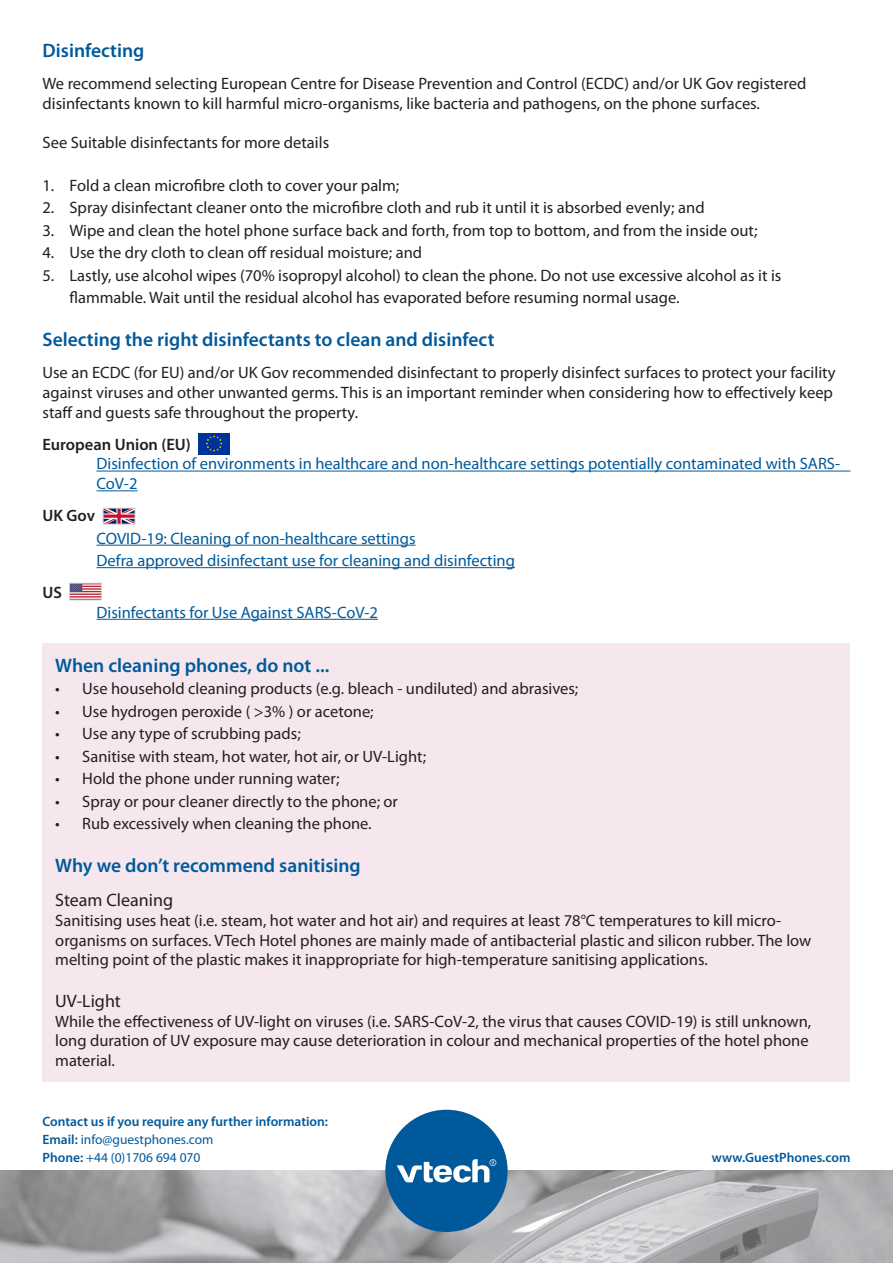
<style>
.page{position:relative;width:893px;height:1263px;background:#fff}
.page>*{position:absolute;margin:0;border:0;box-sizing:border-box;transform-origin:0 0}
.t1{font:600 19.5px "Myriad Pro";color:#00599b}
.t2{font:18px "Myriad Pro";color:#231f20}
.t3{font:16.5px/19.8px "Myriad Pro";color:#231f20}
.t4{font:16.5px/19.8px "Myriad Pro";color:#00599b}
.t5{font:600 16.5px "Myriad Pro";color:#231f20}
.t6{font:600 13.5px "Myriad Pro";color:#00599b}
.t7{font:13.5px "Myriad Pro";color:#00599b}
.s1{font-weight:600}
</style>
<div class="page">
<hr style="left:97px;top:471px;width:753px;height:1px;background:#00599b">
<hr style="left:97px;top:490px;width:40px;height:1px;background:#00599b">
<hr style="left:97px;top:545px;width:319px;height:1px;background:#00599b">
<hr style="left:97px;top:567px;width:418px;height:1px;background:#00599b">
<hr style="left:97px;top:619px;width:281px;height:1px;background:#00599b">
<img style="left:0;top:1171px;width:893px;height:92px">
<div style="left:385px;top:1110px;width:123px;height:122px;background:#00599b;border-radius:50%"></div>
<svg style="left:397px;top:1159px;width:99px;height:23px"></svg>
<div style="left:198px;top:433px;width:32px;height:21px;background:#039"></div>
<svg style="left:206px;top:435px;width:16px;height:17px"></svg>
<svg style="left:105px;top:510px;width:28px;height:12px"></svg>
<svg style="left:116px;top:510px;width:6px;height:12px"></svg>
<svg style="left:105px;top:513px;width:28px;height:6px"></svg>
<svg style="left:117px;top:510px;width:4px;height:12px"></svg>
<svg style="left:105px;top:514px;width:28px;height:4px"></svg>
<div style="left:103px;top:508px;width:32px;height:16px;border:1px solid #d1d2d4"></div>
<img style="left:71px;top:585px;width:29px;height:13px">
<div style="left:69px;top:583px;width:33px;height:17px;border:1px solid #d1d2d4"></div>
<div style="left:43px;top:643px;width:807px;height:438px;background:#f5e7ed"></div>
<p class="t1" style="left:43px;top:38px;width:103px">Disinfecting</p>
<p class="t3" style="left:43px;top:73px;width:765px">We recommend selecting European Centre for Disease Prevention and Control (ECDC) and/or UK Gov registered disinfectants known to kill harmful micro-organisms, like bacteria and pathogens, on the phone surfaces.</p>
<p class="t3" style="left:43px;top:133px;width:288px">See Suitable disinfectants for more details</p>
<p class="t3" style="left:43px;top:175px;width:358px">1. Fold a clean microfibre cloth to cover your palm;</p>
<p class="t3" style="left:43px;top:197px;width:664px">2. Spray disinfectant cleaner onto the microfibre cloth and rub it until it is absorbed evenly; and</p>
<p class="t3" style="left:43px;top:220px;width:716px">3. Wipe and clean the hotel phone surface back and forth, from top to bottom, and from the inside out;</p>
<p class="t3" style="left:43px;top:242px;width:381px">4. Use the dry cloth to clean off residual moisture; and</p>
<p class="t3" style="left:70px;top:264px;width:713px;line-height:22.5px;text-indent:-27px">5. Lastly, use alcohol wipes (70% isopropyl alcohol) to clean the phone. Do not use excessive alcohol as it is flammable. Wait until the residual alcohol has evaporated before resuming normal usage.</p>
<p class="t1" style="left:43px;top:327px;width:453px">Selecting the right disinfectants to clean and disinfect</p>
<p class="t3" style="left:43px;top:362px;width:795px">Use an ECDC (for EU) and/or UK Gov recommended disinfectant to properly disinfect surfaces to protect your facility against viruses and other unwanted germs. This is an important reminder when considering how to effectively keep staff and guests safe throughout the property.</p>
<p class="t5" style="left:43px;top:434px;width:150px">European Union (EU)</p>
<p class="t4" style="left:97px;top:454px;width:745px">Disinfection of environments in healthcare and non-healthcare settings potentially contaminated with SARS-<br>CoV-2</p>
<p class="t5" style="left:43px;top:505px;width:54px">UK Gov</p>
<p class="t4" style="left:97px;top:528px;width:320px">COVID-19: Cleaning of non-healthcare settings</p>
<p class="t4" style="left:97px;top:550px;width:420px">Defra approved disinfectant use for cleaning and disinfecting</p>
<p class="t5" style="left:43px;top:582px;width:21px">US</p>
<p class="t4" style="left:97px;top:602px;width:283px">Disinfectants for Use Against SARS-CoV-2</p>
<p class="t1" style="left:55px;top:653px;width:275px">When cleaning phones, do not ...</p>
<p class="t3" style="left:55px;top:678px;width:525px">• Use household cleaning products (e.g. bleach - undiluted) and abrasives;</p>
<p class="t3" style="left:55px;top:701px;width:320px">• Use hydrogen peroxide ( &gt;3% ) or acetone;</p>
<p class="t3" style="left:55px;top:723px;width:247px">• Use any type of scrubbing pads;</p>
<p class="t3" style="left:55px;top:746px;width:372px">• Sanitise with steam, hot water, hot air, or UV-Light;</p>
<p class="t3" style="left:55px;top:768px;width:286px">• Hold the phone under running water;</p>
<p class="t3" style="left:55px;top:791px;width:344px">• Spray or pour cleaner directly to the phone; or</p>
<p class="t3" style="left:55px;top:813px;width:318px">• Rub excessively when cleaning the phone.</p>
<p class="t1" style="left:55px;top:853px;width:307px">Why we don’t recommend sanitising</p>
<p class="t2" style="left:55px;top:889px;width:119px">Steam Cleaning</p>
<p class="t3" style="left:55px;top:910px;width:758px">Sanitising uses heat (i.e. steam, hot water and hot air) and requires at least 78°C temperatures to kill micro&shy;organisms on surfaces. VTech Hotel phones are mainly made of antibacterial plastic and silicon rubber. The low melting point of the plastic makes it inappropriate for high-temperature sanitising applications.</p>
<p class="t2" style="left:55px;top:990px;width:67px">UV-Light</p>
<p class="t3" style="left:55px;top:1011px;width:757px">While the effectiveness of UV-light on viruses (i.e. SARS-CoV-2, the virus that causes COVID-19) is still unknown, long duration of UV exposure may cause deterioration in colour and mechanical properties of the hotel phone material.</p>
<p class="t6" style="left:43px;top:1113px;width:287px">Contact us if you require any further information:</p>
<p class="t7" style="left:43px;top:1131px;width:173px"><span class="s1">Email:</span> info@guestphones.com</p>
<p class="t7" style="left:43px;top:1149px;width:159px"><span class="s1">Phone:</span> +44 (0)1706 694 070</p>
<p class="t6" style="left:712px;top:1149px;width:140px">www.GuestPhones.com</p>
</div>
